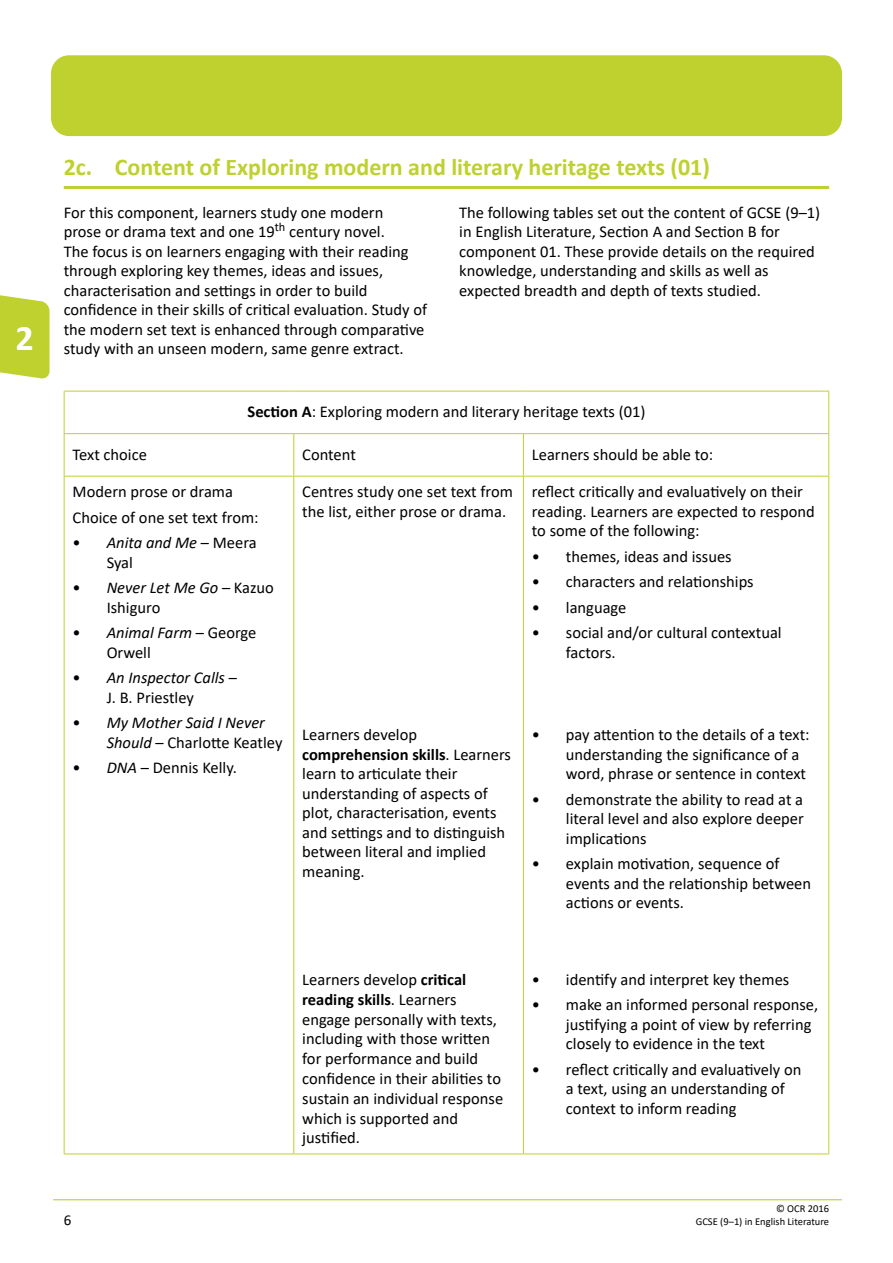
<style>
.page{position:relative;width:893px;height:1263px;background:#fff}
.page>*{position:absolute;margin:0;border:0;box-sizing:border-box;transform-origin:0 0}
.t1{font:700 36px "Calibri";color:#fff}
.Heading2{font:700 24px "Calibri";color:#bed12f}
.BodyText{font:16.5px/19.5px "Calibri";color:#000}
.TableText{font:16.5px/19.5px "Calibri";color:#000}
.t2{font:italic 16.5px/19.5px "Calibri";color:#000;text-align:center}
.t3{font:15px "Calibri";color:#000}
.t4{font:10.5px "Calibri";color:#000}
.s1{font-weight:700}
.s2{font-style:italic}
.s3{font-style:normal}
</style>
<div class="page">
<hr style="left:53px;top:1199px;width:789px;height:1px;background:#bed12f">
<div style="left:51px;top:55px;width:791px;height:81px;background:#bed12f;border-radius:18px"></div>
<svg style="left:0;top:295px;width:50px;height:84px"></svg>
<hr style="left:64px;top:186px;width:765px;height:3px;background:#bed12f">
<hr style="left:293px;top:434px;width:1px;height:42px;background:#bed12f">
<hr style="left:523px;top:434px;width:1px;height:42px;background:#bed12f">
<hr style="left:64px;top:476px;width:230px;height:1px;background:#bed12f">
<hr style="left:294px;top:476px;width:229px;height:1px;background:#bed12f">
<hr style="left:293px;top:476px;width:1px;height:677px;background:#bed12f">
<hr style="left:64px;top:1153px;width:230px;height:1px;background:#bed12f">
<hr style="left:294px;top:1153px;width:229px;height:1px;background:#bed12f">
<hr style="left:523px;top:1153px;width:306px;height:1px;background:#bed12f">
<hr style="left:523px;top:476px;width:306px;height:1px;background:#bed12f">
<hr style="left:523px;top:476px;width:1px;height:677px;background:#bed12f">
<hr style="left:64px;top:433px;width:230px;height:1px;background:#bed12f">
<hr style="left:64px;top:434px;width:1px;height:42px;background:#bed12f">
<hr style="left:294px;top:433px;width:229px;height:1px;background:#bed12f">
<hr style="left:523px;top:433px;width:306px;height:1px;background:#bed12f">
<hr style="left:828px;top:434px;width:1px;height:42px;background:#bed12f">
<hr style="left:64px;top:476px;width:1px;height:677px;background:#bed12f">
<hr style="left:828px;top:476px;width:1px;height:677px;background:#bed12f">
<hr style="left:64px;top:391px;width:1px;height:42px;background:#bed12f">
<hr style="left:64px;top:391px;width:230px;height:1px;background:#bed12f">
<hr style="left:294px;top:391px;width:229px;height:1px;background:#bed12f">
<hr style="left:523px;top:391px;width:306px;height:1px;background:#bed12f">
<hr style="left:828px;top:391px;width:1px;height:42px;background:#bed12f">
<h1 class="t1" style="left:16px;top:312px;width:20px">2</h1>
<h1 class="Heading2" style="left:64px;top:150px;width:648px">2c. Content of Exploring modern and literary heritage texts (01)</h1>
<p class="BodyText" style="left:64px;top:202px;width:365px">For this component, learners study one modern<br>prose or drama text and one 19<sup>th</sup> century novel.<br>The focus is on learners engaging with their reading through exploring key themes, ideas and issues, characterisation and settings in order to build confidence in their skills of critical evaluation. Study of the modern set text is enhanced through comparative study with an unseen modern, same genre extract.</p>
<p class="BodyText" style="left:459px;top:202px;width:363px">The following tables set out the content of GCSE (9–1) in English Literature, Section A and Section B for component 01. These provide details on the required knowledge, understanding and skills as well as expected breadth and depth of texts studied.</p>
<p class="TableText" style="left:248px;top:402px;width:399px"><span class="s1">Section A</span>: Exploring modern and literary heritage texts (01)</p>
<p class="TableText" style="left:73px;top:444px;width:76px">Text choice</p>
<p class="BodyText" style="left:302px;top:444px;width:55px">Content</p>
<p class="TableText" style="left:532px;top:444px;width:183px">Learners should be able to:</p>
<p class="TableText" style="left:73px;top:481px;width:162px">Modern prose or drama</p>
<p class="TableText" style="left:73px;top:507px;width:188px">Choice of one set text from:</p>
<p class="BodyText" style="left:107px;top:532px;width:152px;text-indent:-34px">• <span class="s2">Anita and Me</span> – Meera<br>Syal</p>
<p class="BodyText" style="left:107px;top:577px;width:169px;text-indent:-34px">• <span class="s2">Never Let Me Go</span> – Kazuo<br>Ishiguro</p>
<p class="BodyText" style="left:107px;top:622px;width:151px;text-indent:-34px">• <span class="s2">Animal Farm</span> – George<br>Orwell</p>
<p class="t2" style="left:73px;top:667px;width:166px"><span class="s3">•</span> An Inspector Calls <span class="s3">–<br>J. B. Priestley</span></p>
<p class="t2" style="left:107px;top:712px;width:177px;text-align:left;text-indent:-34px"><span class="s3">•</span> My Mother Said I Never<br>Should <span class="s3">– Charlotte Keatley</span></p>
<p class="BodyText" style="left:73px;top:757px;width:166px">• <span class="s2">DNA</span> – Dennis Kelly.</p>
<p class="TableText" style="left:532px;top:481px;width:284px">reflect critically and evaluatively on their reading. Learners are expected to respond to some of the following:</p>
<p class="BodyText" style="left:532px;top:546px;width:201px">• themes, ideas and issues</p>
<p class="BodyText" style="left:532px;top:571px;width:223px">• characters and relationships</p>
<p class="BodyText" style="left:532px;top:597px;width:96px">• language</p>
<p class="BodyText" style="left:566px;top:622px;width:217px;text-indent:-34px">• social and/or cultural contextual factors.</p>
<p class="TableText" style="left:302px;top:481px;width:212px">Centres study one set text from the list, either prose or drama.</p>
<p class="BodyText" style="left:566px;top:724px;width:245px;text-indent:-34px">• pay attention to the details of a text: understanding the significance of a word, phrase or sentence in context</p>
<p class="BodyText" style="left:566px;top:789px;width:239px;text-align:justify;text-indent:-34px">• demonstrate the ability to read at a literal level and also explore deeper implications</p>
<p class="BodyText" style="left:566px;top:853px;width:247px;text-indent:-34px">• explain motivation, sequence of events and the relationship between actions or events.</p>
<p class="TableText" style="left:302px;top:724px;width:210px">Learners develop <span class="s1">comprehension skills</span>. Learners learn to articulate their understanding of aspects of plot, characterisation, events and settings and to distinguish between literal and implied meaning.</p>
<p class="TableText" style="left:302px;top:969px;width:202px">Learners develop <span class="s1">critical reading skills</span>. Learners engage personally with texts, including with those written for performance and build confidence in their abilities to sustain an individual response which is supported and justified.</p>
<p class="BodyText" style="left:532px;top:969px;width:259px">• identify and interpret key themes</p>
<p class="BodyText" style="left:566px;top:994px;width:254px;text-indent:-34px">• make an informed personal response, justifying a point of view by referring closely to evidence in the text</p>
<p class="BodyText" style="left:566px;top:1059px;width:237px;text-indent:-34px">• reflect critically and evaluatively on a text, using an understanding of context to inform reading</p>
<p class="t4" style="left:776px;top:1201px;width:55px">© OCR 2016</p>
<p class="t3" style="left:64px;top:1209px;width:9px">6</p>
<p class="t4" style="left:696px;top:1214px;width:135px">GCSE (9–1) in English Literature</p>
</div>
